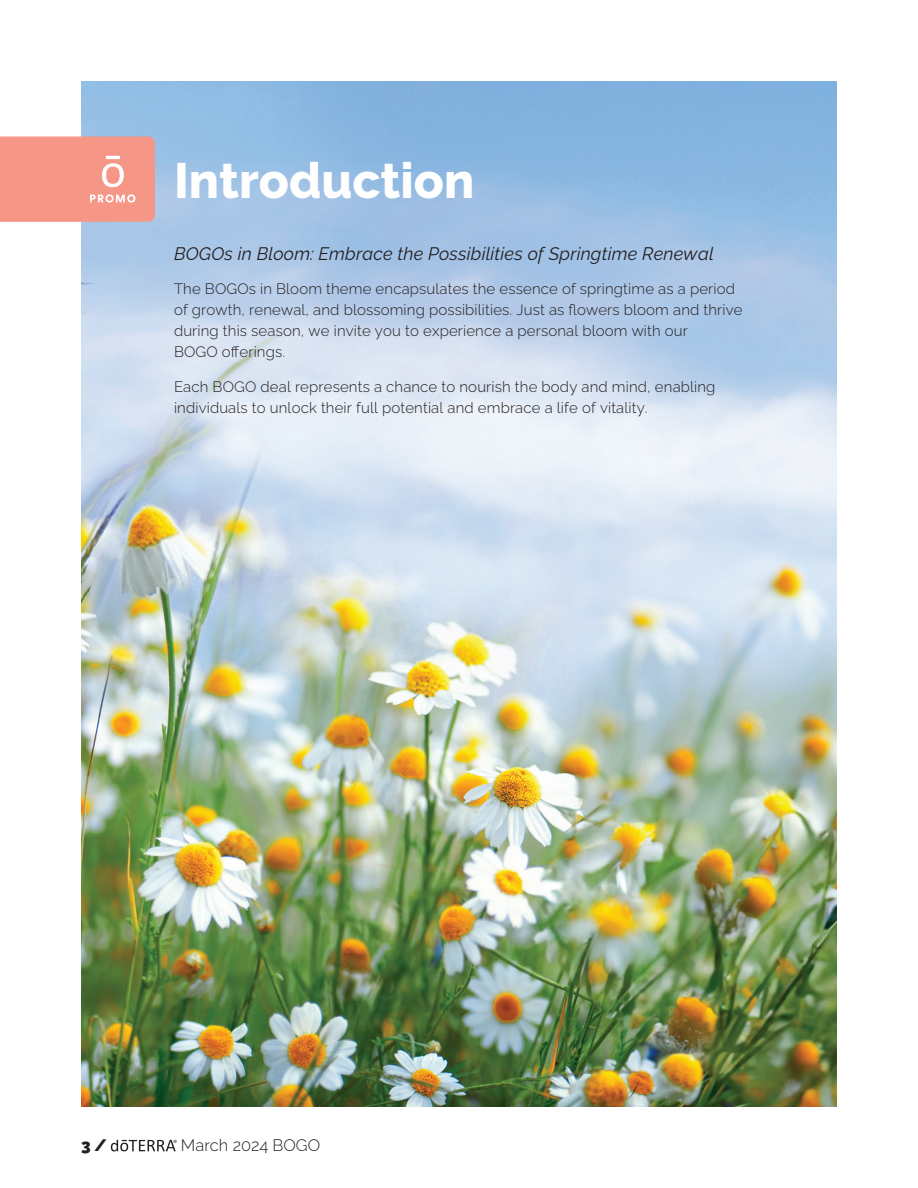
<style>
.page{position:relative;width:918px;height:1188px;background:#fff}
.page>*{position:absolute;margin:0;border:0;box-sizing:border-box;transform-origin:0 0}
.t1{font:800 49.5px "Ralewayd T";color:#fff}
.t2{font:italic 18px "Ralewayd T";letter-spacing:.01em;color:#231f20}
.t3{font:300 16.5px "Ralewayd T";color:#231f20}
.t4{font:900 16.5px "Ralewayd T";color:#231f20}
.t5{font:300 15px/21px "Ralewayd T";letter-spacing:.01em;color:#231f20}
</style>
<div class="page">
<svg style="left:111px;top:1140px;width:66px;height:11px"></svg>
<img style="left:81px;top:81px;width:756px;height:1026px">
<svg style="left:0;top:136px;width:155px;height:86px;background:#f49a8c"></svg>
<h1 class="t1" style="left:174px;top:142px;width:302px">Introduction</h1>
<p class="t2" style="left:174px;top:239px;width:541px">BOGOs in Bloom: Embrace the Possibilities of Springtime Renewal</p>
<p class="t5" style="left:174px;top:277px;width:570px">The BOGOs in Bloom theme encapsulates the essence of springtime as a period of growth, renewal, and blossoming possibilities. Just as flowers bloom and thrive during this season, we invite you to experience a personal bloom with our<br>BOGO offerings.</p>
<p class="t5" style="left:174px;top:374px;width:543px">Each BOGO deal represents a chance to nourish the body and mind, enabling individuals to unlock their full potential and embrace a life of vitality.</p>
<p class="t4" style="left:81px;top:1133px;width:28px">3 /</p>
<p class="t3" style="left:181px;top:1133px;width:141px">March 2024 BOGO</p>
</div>
